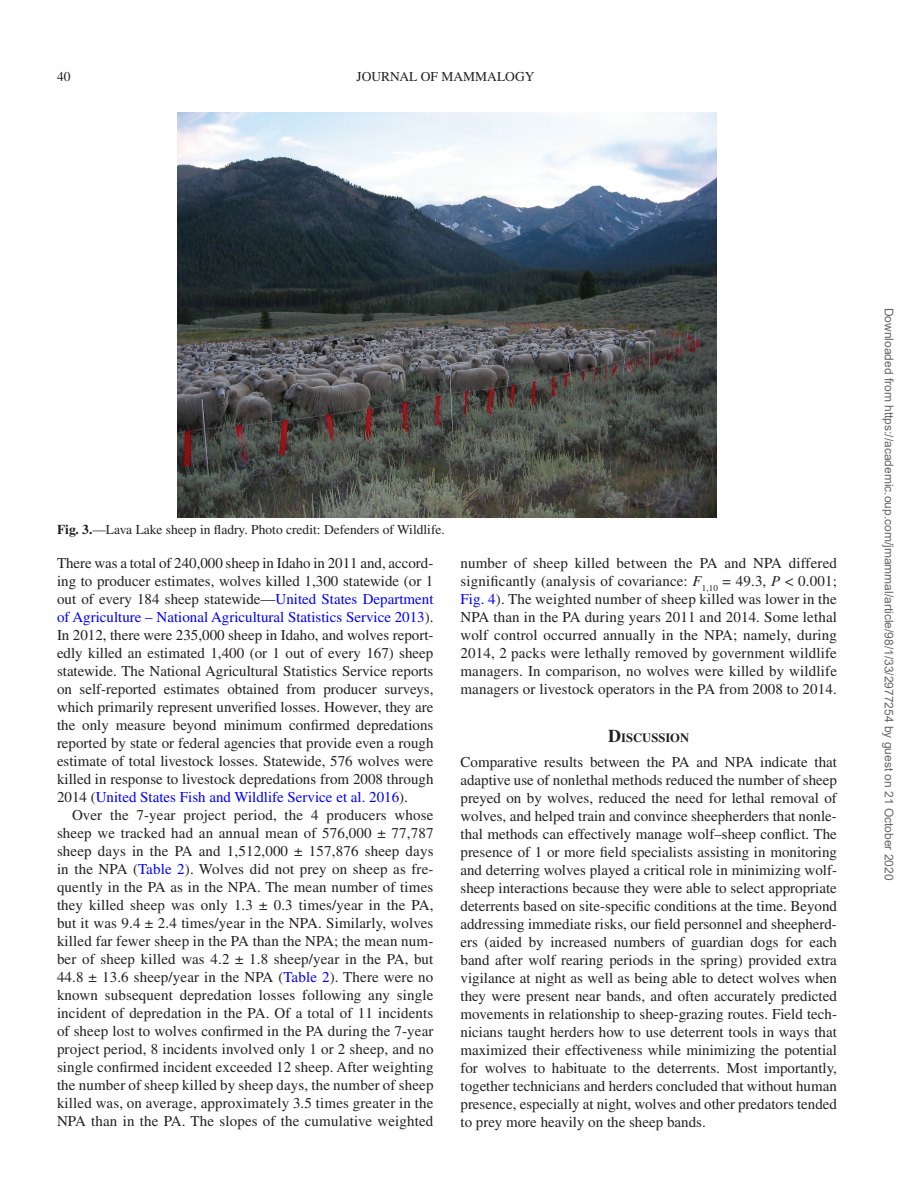
<style>
.page{position:relative;width:918px;height:1188px;background:#fff}
.page>*{position:absolute;margin:0;border:0;box-sizing:border-box;transform-origin:0 0}
.t1{font:15px/18px "Times";color:#231f20;text-align:justify}
.t2{font:13.5px "Times";color:#231f20}
.t3{font:700 12.6px "Times";color:#231f20}
.t4{font:12px "Arial";color:#666}
.s1{font-weight:700}
.s2{color:#00f}
.s3{font-style:italic}
.s4{font-size:18px}
</style>
<div class="page">
<img style="left:177px;top:112px;width:540px;height:406px">
<p class="t2" style="left:57px;top:69px;width:15px">40</p>
<p class="t2" style="left:356px;top:69px;width:180px">JOURNAL OF MAMMALOGY</p>
<p class="t2" style="left:57px;top:522px;width:389px"><span class="s1">Fig. 3.</span>—Lava Lake sheep in fladry. Photo credit: Defenders of Wildlife.</p>
<p class="t1" style="left:57px;top:554px;width:378px">There was a total of 240,000 sheep in Idaho in 2011 and, accord&shy;ing to producer estimates, wolves killed 1,300 statewide (or 1 out of every 184 sheep statewide—<span class="s2">United States Department of Agriculture – National Agricultural Statistics Service 2013</span>).<br>In 2012, there were 235,000 sheep in Idaho, and wolves report&shy;edly killed an estimated 1,400 (or 1 out of every 167) sheep statewide. The National Agricultural Statistics Service reports on self-reported estimates obtained from producer surveys, which primarily represent unverified losses. However, they are the only measure beyond minimum confirmed depredations reported by state or federal agencies that provide even a rough estimate of total livestock losses. Statewide, 576 wolves were killed in response to livestock depredations from 2008 through 2014 (<span class="s2">United States Fish and Wildlife Service et al. 2016</span>).</p>
<p class="t1" style="left:57px;top:806px;width:378px;text-indent:15px">Over the 7-year project period, the 4 producers whose sheep we tracked had an annual mean of 576,000 ± 77,787 sheep days in the PA and 1,512,000 ± 157,876 sheep days in the NPA (<span class="s2">Table 2</span>). Wolves did not prey on sheep as fre&shy;quently in the PA as in the NPA. The mean number of times they killed sheep was only 1.3 ± 0.3 times/year in the PA, but it was 9.4 ± 2.4 times/year in the NPA. Similarly, wolves killed far fewer sheep in the PA than the NPA; the mean num&shy;ber of sheep killed was 4.2 ± 1.8 sheep/year in the PA, but 44.8 ± 13.6 sheep/year in the NPA (<span class="s2">Table 2</span>). There were no known subsequent depredation losses following any single incident of depredation in the PA. Of a total of 11 incidents of sheep lost to wolves confirmed in the PA during the 7-year project period, 8 incidents involved only 1 or 2 sheep, and no single confirmed incident exceeded 12 sheep. After weighting the number of sheep killed by sheep days, the number of sheep killed was, on average, approximately 3.5 times greater in the NPA than in the PA. The slopes of the cumulative weighted</p>
<p class="t1" style="left:460px;top:554px;width:378px">number of sheep killed between the PA and NPA differed significantly (analysis of covariance: <span class="s3">F</span><sub>1,10</sub> = 49.3, <span class="s3">P</span> &lt; 0.001; <span class="s2">Fig. 4</span>). The weighted number of sheep killed was lower in the NPA than in the PA during years 2011 and 2014. Some lethal wolf control occurred annually in the NPA; namely, during 2014, 2 packs were lethally removed by government wildlife managers. In comparison, no wolves were killed by wildlife managers or livestock operators in the PA from 2008 to 2014.</p>
<p class="t3" style="left:608px;top:730px;width:82px"><span class="s4">D</span>ISCUSSION</p>
<p class="t1" style="left:461px;top:753px;width:378px">Comparative results between the PA and NPA indicate that adaptive use of nonlethal methods reduced the number of sheep preyed on by wolves, reduced the need for lethal removal of wolves, and helped train and convince sheepherders that nonle&shy;thal methods can effectively manage wolf–sheep conflict. The presence of 1 or more field specialists assisting in monitoring and deterring wolves played a critical role in minimizing wolf&shy;sheep interactions because they were able to select appropriate deterrents based on site-specific conditions at the time. Beyond addressing immediate risks, our field personnel and sheepherd&shy;ers (aided by increased numbers of guardian dogs for each band after wolf rearing periods in the spring) provided extra vigilance at night as well as being able to detect wolves when they were present near bands, and often accurately predicted movements in relationship to sheep-grazing routes. Field tech&shy;nicians taught herders how to use deterrent tools in ways that maximized their effectiveness while minimizing the potential for wolves to habituate to the deterrents. Most importantly, together technicians and herders concluded that without human presence, especially at night, wolves and other predators tended to prey more heavily on the sheep bands.</p>
<p class="t4" style="left:893px;top:308px;width:574px;rotate:90deg">Downloaded from https://academic.oup.com/jmammal/article/98/1/33/2977254 by guest on 21 October 2020</p>
</div>
